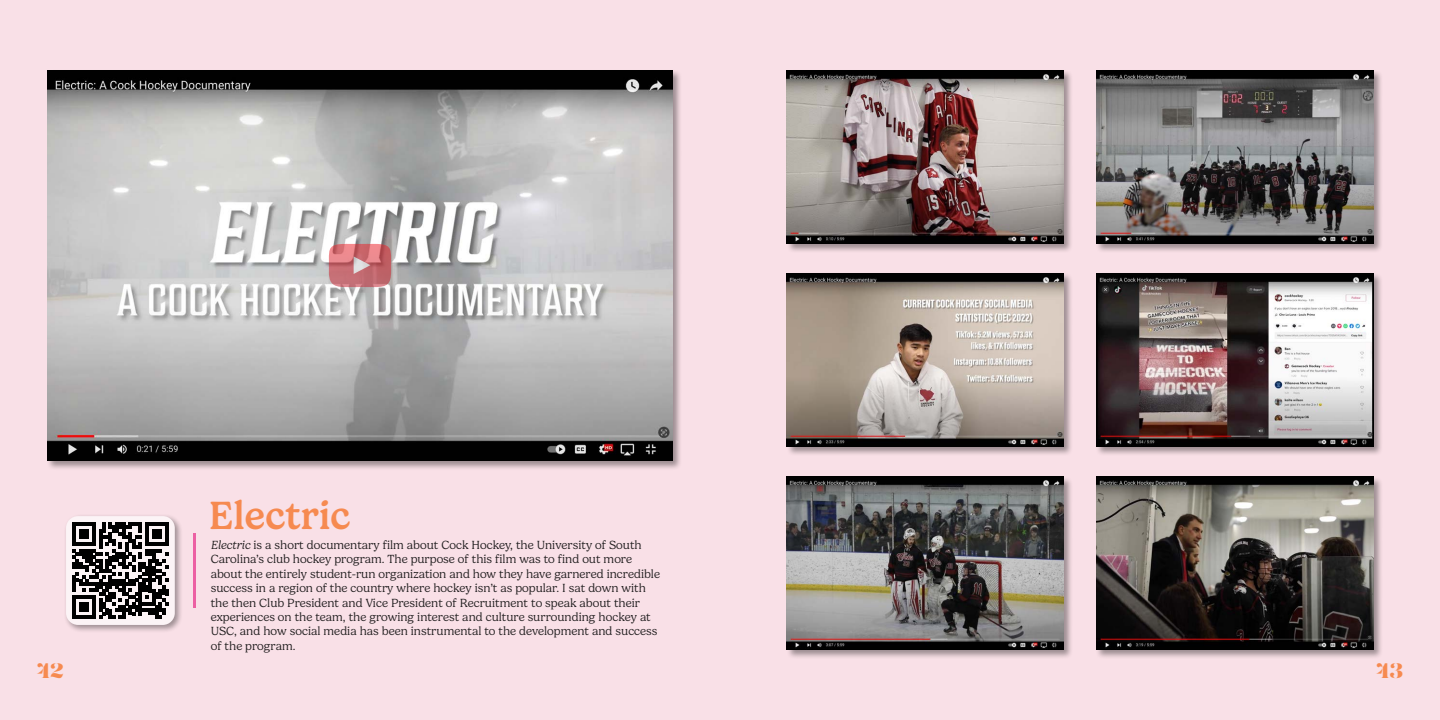
<style>
.page{position:relative;width:1440px;height:720px;background:#f9e0e7}
.page>*{position:absolute;margin:0;border:0;box-sizing:border-box;transform-origin:0 0}
.t1{font:500 40px "Gelica";color:#f68a50}
.t2{font:21px "Lust Fine";color:#f68a50}
.t3{font:300 12px/14.4px "Gelica";color:#221f20}
.s1{font-style:italic}
</style>
<div class="page">
<div style="left:47px;top:69px;width:635px;height:402px;background:#000;opacity:.37"></div>
<img style="left:48px;top:70px;width:624px;height:391px">
<svg style="left:329px;top:244px;width:62px;height:43px;background:#cc777d"></svg>
<hr style="left:194px;top:533px;width:2px;height:75px;background:#ec60a3">
<div style="left:64px;top:514px;width:120px;height:120px;background:#000;opacity:.56"></div>
<div style="left:66px;top:516px;width:109px;height:109px;background:#fcf4f6;border-radius:12px"></div>
<svg style="left:72px;top:522px;width:96px;height:97px"></svg>
<div style="left:786px;top:69px;width:287px;height:184px;background:#000;opacity:.37"></div>
<img style="left:787px;top:70px;width:276px;height:173px">
<div style="left:1096px;top:69px;width:287px;height:184px;background:#000;opacity:.37"></div>
<img style="left:1097px;top:70px;width:276px;height:173px">
<div style="left:786px;top:273px;width:287px;height:183px;background:#000;opacity:.37"></div>
<img style="left:787px;top:274px;width:276px;height:172px">
<div style="left:1096px;top:273px;width:287px;height:183px;background:#000;opacity:.37"></div>
<img style="left:1097px;top:274px;width:276px;height:172px">
<div style="left:786px;top:476px;width:287px;height:183px;background:#000;opacity:.37"></div>
<img style="left:787px;top:477px;width:276px;height:173px">
<div style="left:1096px;top:476px;width:287px;height:183px;background:#000;opacity:.37"></div>
<img style="left:1097px;top:477px;width:276px;height:173px">
<h1 class="t1" style="left:209px;top:493px;width:143px">Electric</h1>
<p class="t3" style="left:211px;top:538px;width:451px"><span class="s1">Electric</span> is a short documentary film about Cock Hockey, the University of South Carolina’s club hockey program. The purpose of this film was to find out more about the entirely student-run organization and how they have garnered incredible success in a region of the country where hockey isn’t as popular. I sat down with the then Club President and Vice President of Recruitment to speak about their experiences on the team, the growing interest and culture surrounding hockey at USC, and how social media has been instrumental to the development and success of the program.</p>
<h2 class="t2" style="left:37px;top:657px;width:28px">42</h2>
<h2 class="t2" style="left:1376px;top:657px;width:28px">43</h2>
</div>
